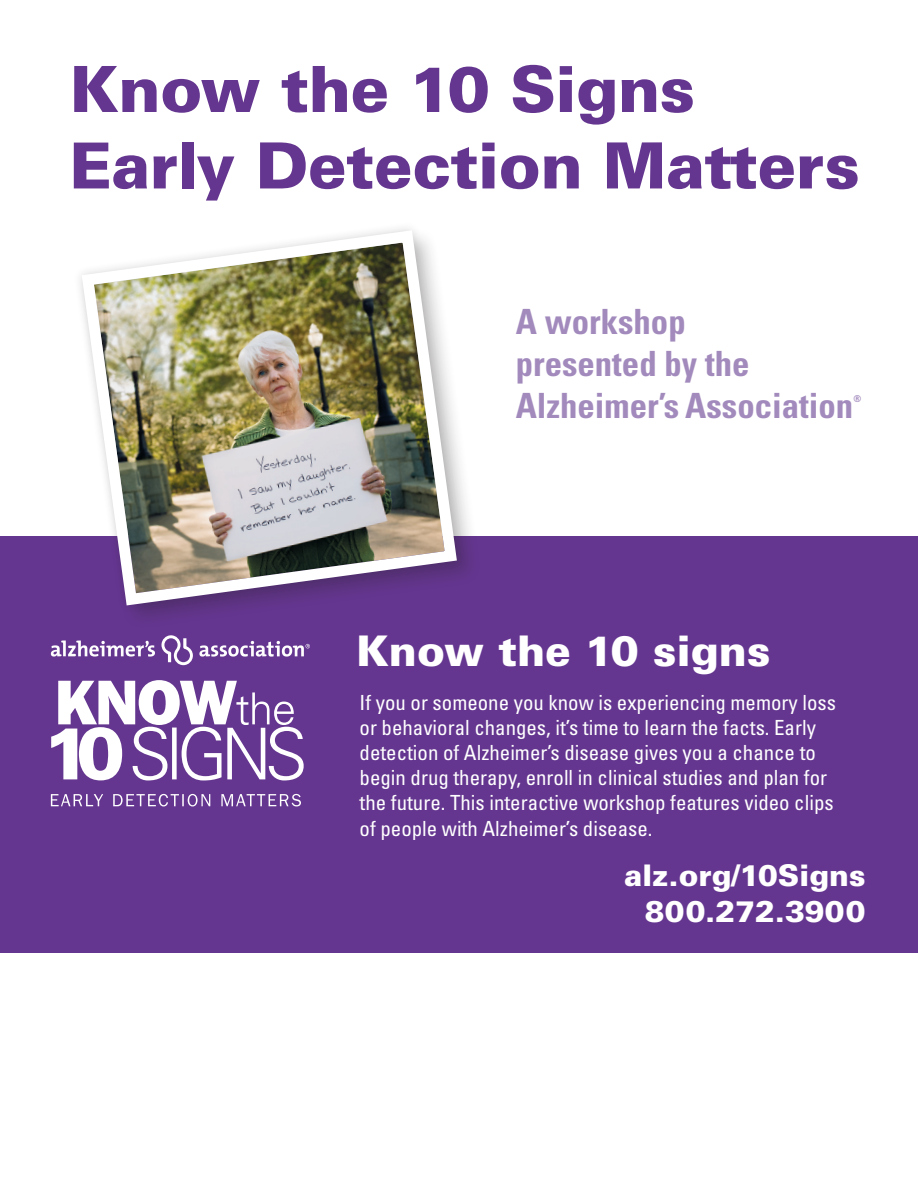
<style>
.page{position:relative;width:918px;height:1188px;background:#fff}
.page>*{position:absolute;margin:0;border:0;box-sizing:border-box;transform-origin:0 0}
.t1{font:900 63.75px/76.5px "Univers LT Std";letter-spacing:-.01em;color:#653690}
.t2{font:900 42.3px "Univers LT Std";color:#fff}
.t3{font:700 condensed 34.8px/41.7px "Univers LT Std";color:#a28abd}
.t4{font:900 29.7px "Univers LT Std";color:#fff}
.t5{font:condensed 20.85px/25px "Univers LT Std";color:#fff}
.t6{font:700 condensed 9.45px "Univers LT Std";color:#a28abd}
</style>
<div class="page">
<div style="left:0;top:536px;width:918px;height:417px;background:#653690"></div>
<div style="left:78px;top:227px;width:403px;height:403px;background:#231f20;opacity:.25"></div>
<svg style="left:78px;top:227px;width:390px;height:389px"></svg>
<img style="left:78px;top:227px;width:385px;height:385px">
<svg style="left:51px;top:794px;width:250px;height:12px"></svg>
<svg style="left:51px;top:680px;width:253px;height:100px"></svg>
<svg style="left:161px;top:635px;width:32px;height:30px"></svg>
<svg style="left:51px;top:640px;width:104px;height:17px"></svg>
<svg style="left:199px;top:641px;width:111px;height:16px"></svg>
<p class="t1" style="left:69px;top:50px;width:792px">Know the 10 Signs<br>Early Detection Matters</p>
<p class="t3" style="left:516px;top:301px;width:339px">A workshop<br>presented by the<br>Alzheimer’s Association</p>
<p class="t6" style="left:853px;top:393px;width:9px">®</p>
<p class="t2" style="left:356px;top:624px;width:416px">Know the 10 signs</p>
<p class="t5" style="left:360px;top:690px;width:478px">If you or someone you know is experiencing memory loss or behavioral changes, it’s time to learn the facts. Early detection of Alzheimer’s disease gives you a chance to begin drug therapy, enroll in clinical studies and plan for the future. This interactive workshop features video clips of people with Alzheimer’s disease.</p>
<p class="t4" style="left:624px;top:857px;width:243px">alz.org/10Signs</p>
<p class="t4" style="left:645px;top:893px;width:222px">800.272.3900</p>
</div>
